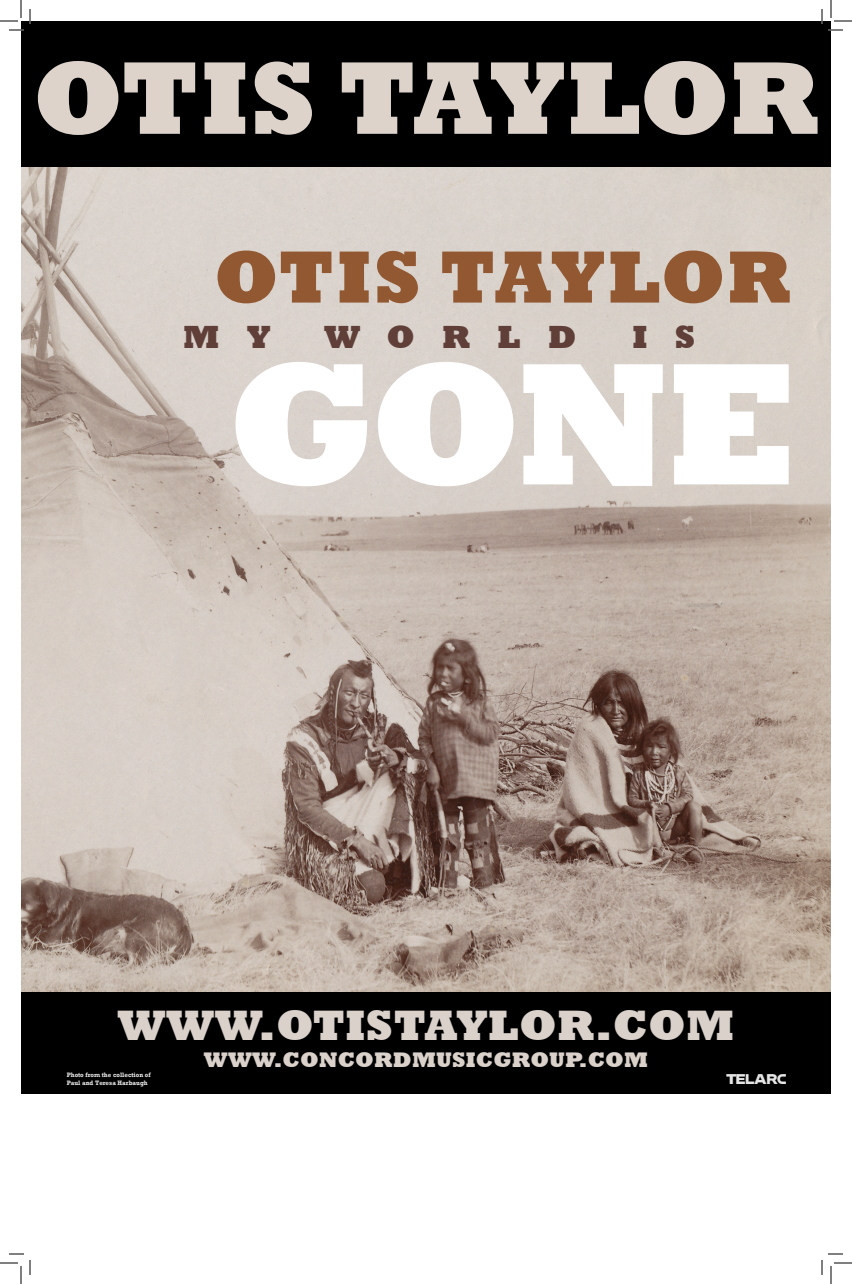
<style>
.page{position:relative;width:852px;height:1284px;background:#fff}
.page>*{position:absolute;margin:0;border:0;box-sizing:border-box;transform-origin:0 0}
.t1{font:800 176.9px "Rockwell";color:#fff}
.t2{font:800 105.1px "Rockwell";color:#ddd3cb}
.t3{font:800 75.1px "Rockwell";letter-spacing:.02em;color:#925832}
.t4{font:800 43.6px "Rockwell";letter-spacing:.01em;color:#dad1cb}
.t5{font:800 32.9px "Rockwell";color:#5f3f38}
.t6{font:800 21.6px "Rockwell";letter-spacing:.01em;color:#dad1cb}
.t7{font:13.3px "Tel 5 Font";letter-spacing:-.005em;color:#fff}
.t8{font:700 6.5px/8px "Rockwell";color:#fff;scale:.95 1}
</style>
<div class="page">
<div style="left:21px;top:21px;width:810px;height:1073px;background:#000001"></div>
<img style="left:21px;top:168px;width:809px;height:824px">
<svg style="left:0;top:0;width:31px;height:31px"></svg>
<svg style="left:0;top:1253px;width:31px;height:31px"></svg>
<svg style="left:821px;top:0;width:31px;height:31px"></svg>
<svg style="left:821px;top:1253px;width:31px;height:31px"></svg>
<p class="t2" style="left:33px;top:38px;width:788px">OTIS TAYLOR</p>
<p class="t3" style="left:214px;top:234px;width:579px">OTIS TAYLOR</p>
<p class="t5" style="left:183px;top:318px;width:89px">M Y</p>
<p class="t5" style="left:324px;top:318px;width:254px">WORLD</p>
<p class="t5" style="left:633px;top:318px;width:64px">I S</p>
<p class="t1" style="left:227px;top:323px;width:573px">GONE</p>
<p class="t4" style="left:117px;top:1000px;width:573px">WWW.OTISTAYLOR.COM</p>
<p class="t6" style="left:204px;top:1047px;width:423px">WWW.CONCORDMUSICGROUP.COM</p>
<h3 class="t7" style="left:725px;top:1072px;width:62px">TELARC</h3>
<p class="t8" style="left:67px;top:1070px;width:90px">Photo from the collection of<br>Paul and Teresa Harbaugh</p>
</div>
